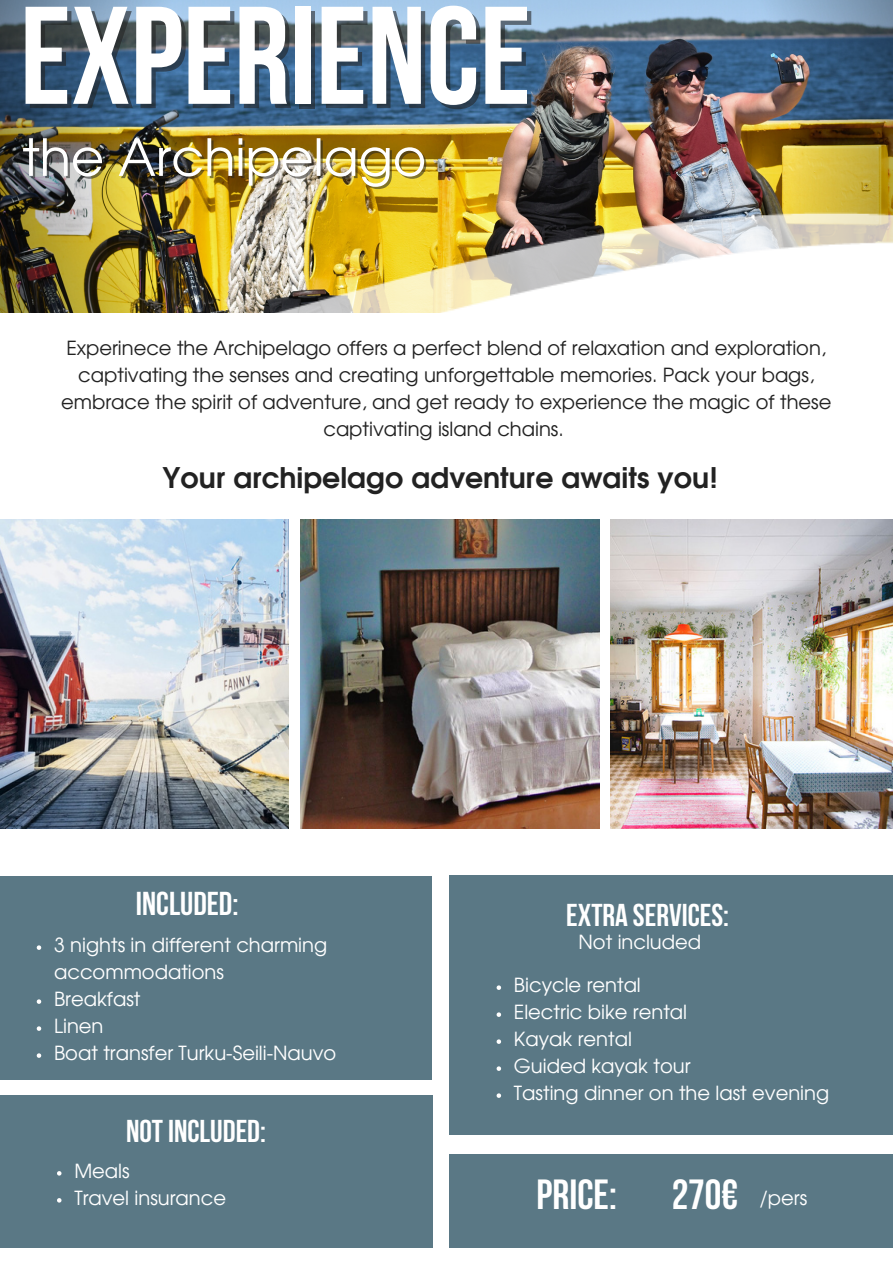
<style>
.page{position:relative;width:893px;height:1264px;background:#fff}
.page>*{position:absolute;margin:0;border:0;box-sizing:border-box;transform-origin:0 0}
.t1{font:700 138.6px "Bebas Neue";color:#fff}
.t2{font:51px "Evolventa";color:#fff}
.t3{font:700 42px "Bebas Neue";color:#fff}
.t4{font:700 33px "Bebas Neue";color:#fff}
.t5{font:700 31.5px "Bebas Neue";color:#fff}
.t6{font:700 28.5px "Evolventa";color:#222}
.t7{font:19.5px/27px "Evolventa";color:#222;text-align:center}
.t8{font:19.5px/27px "Evolventa";color:#fff}
</style>
<div class="page">
<img style="left:300px;top:519px;width:299px;height:309px">
<img style="left:610px;top:519px;width:282px;height:309px">
<img style="left:0;top:519px;width:289px;height:309px">
<img style="left:0;top:0;width:892px;height:197px">
<img style="left:0;top:197px;width:892px;height:32px">
<img style="left:0;top:229px;width:892px;height:84px">
<div style="left:0;top:875px;width:431px;height:204px;background:#5a7885"></div>
<div style="left:449px;top:875px;width:443px;height:259px;background:#5a7885"></div>
<div style="left:0;top:1095px;width:433px;height:152px;background:#5a7885"></div>
<svg style="left:37px;top:945px;width:4px;height:4px"></svg>
<svg style="left:37px;top:999px;width:4px;height:4px"></svg>
<svg style="left:37px;top:1026px;width:4px;height:4px"></svg>
<svg style="left:37px;top:1053px;width:4px;height:4px"></svg>
<svg style="left:496px;top:985px;width:5px;height:4px"></svg>
<svg style="left:496px;top:1012px;width:5px;height:4px"></svg>
<svg style="left:496px;top:1039px;width:5px;height:4px"></svg>
<svg style="left:496px;top:1066px;width:5px;height:4px"></svg>
<svg style="left:496px;top:1093px;width:5px;height:4px"></svg>
<div style="left:449px;top:1153px;width:443px;height:94px;background:#5a7885"></div>
<svg style="left:57px;top:1171px;width:4px;height:4px"></svg>
<svg style="left:57px;top:1198px;width:4px;height:4px"></svg>
<p class="t1" style="left:20px;top:0;width:512px">EXPERIENCE</p>
<p class="t2" style="left:22px;top:135px;width:405px">the Archipelago</p>
<p class="t7" style="left:61px;top:335px;width:771px">Experinece the Archipelago offers a perfect blend of relaxation and exploration, captivating the senses and creating unforgettable memories. Pack your bags, embrace the spirit of adventure, and get ready to experience the magic of these captivating island chains.</p>
<p class="t6" style="left:162px;top:465px;width:557px">Your archipelago adventure awaits you!</p>
<p class="t4" style="left:136px;top:890px;width:104px">INCLUDED:</p>
<p class="t8" style="left:54px;top:932px;width:274px">3 nights in different charming accommodations</p>
<p class="t8" style="left:54px;top:986px;width:88px">Breakfast</p>
<p class="t8" style="left:54px;top:1013px;width:51px">Linen</p>
<p class="t8" style="left:54px;top:1040px;width:284px">Boat transfer Turku-Seili-Nauvo</p>
<p class="t5" style="left:126px;top:1118px;width:141px">NOT INCLUDED:</p>
<p class="t8" style="left:74px;top:1158px;width:57px">Meals</p>
<p class="t8" style="left:74px;top:1185px;width:153px">Travel insurance</p>
<p class="t5" style="left:566px;top:902px;width:164px">EXTRA SERVICES:</p>
<p class="t8" style="left:578px;top:929px;width:124px">Not included</p>
<p class="t8" style="left:514px;top:972px;width:128px">Bicycle rental</p>
<p class="t8" style="left:514px;top:999px;width:175px">Electric bike rental</p>
<p class="t8" style="left:514px;top:1026px;width:119px">Kayak rental</p>
<p class="t8" style="left:514px;top:1053px;width:178px">Guided kayak tour</p>
<p class="t8" style="left:514px;top:1080px;width:317px">Tasting dinner on the last evening</p>
<p class="t3" style="left:536px;top:1177px;width:82px">PRICE:</p>
<p class="t3" style="left:671px;top:1177px;width:68px">270€</p>
<p class="t8" style="left:759px;top:1185px;width:49px">/pers</p>
</div>
